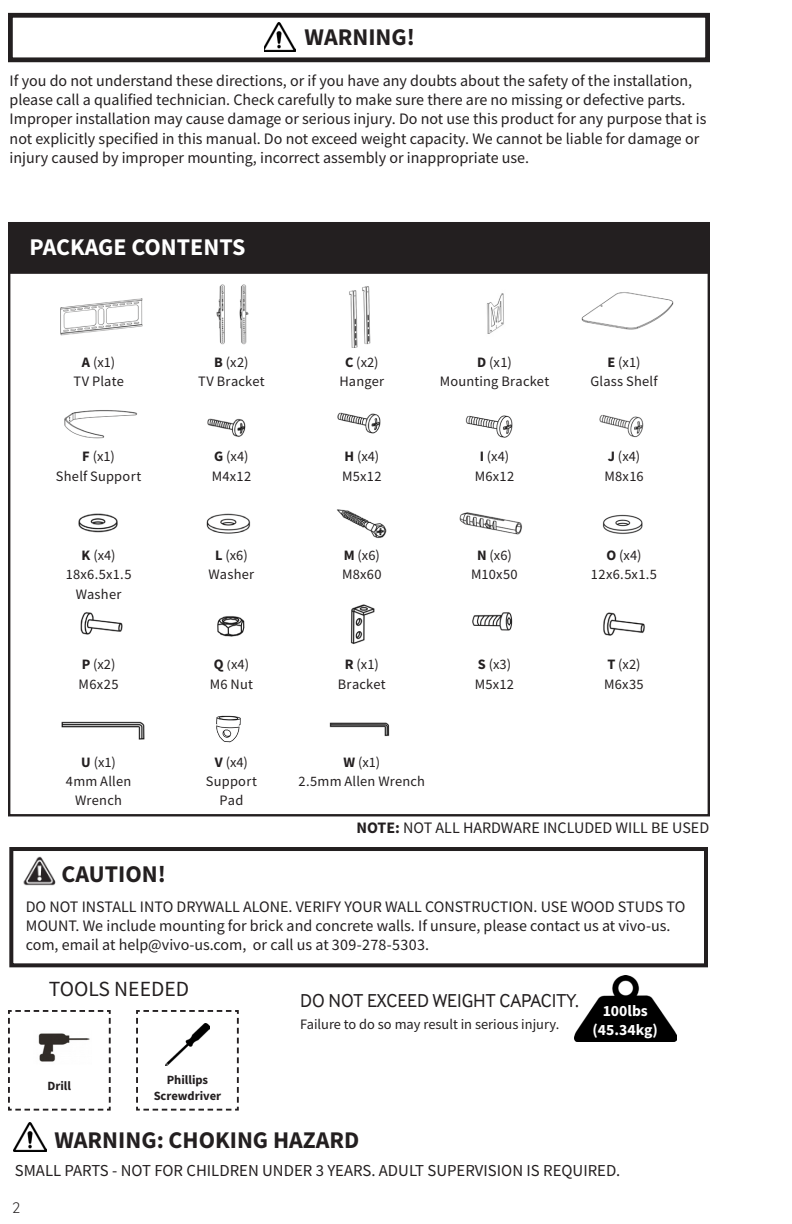
<style>
.page{position:relative;width:792px;height:1224px;background:#fff}
.page>*{position:absolute;margin:0;border:0;box-sizing:border-box;transform-origin:0 0}
.t1{font:700 24px "Source Sans Pro";color:#231f20}
.t2{font:700 24px "Source Sans Pro";color:#fff}
.t3{font:21.6px "Source Sans Pro";color:#231f20}
.t4{font:19.2px "Inter Face";color:#231f20}
.t5{font:16.8px "Source Sans Pro";color:#231f20}
.t6{font:16px/19.2px "Source Sans Pro";color:#231f20}
.t7{font:300 16px "Inter Face";color:#231f20}
.t8{font:700 15.6px "Source Sans Pro";color:#fff}
.t9{font:14.4px/19.2px "Source Sans Pro";letter-spacing:.015em;color:#231f20;text-align:center}
.t10{font:700 12.6px/15.2px "Source Sans Pro";color:#231f20;text-align:center}
.s1{font-weight:700}
</style>
<div class="page">
<div style="left:9px;top:223px;width:700px;height:50px;background:#231f20"></div>
<div style="left:8px;top:222px;width:702px;height:52px;border:2px solid #231f20"></div>
<img style="left:574px;top:975px;width:102px;height:66px">
<img style="left:264px;top:22px;width:32px;height:30px">
<div style="left:8px;top:13px;width:702px;height:49px;border:5px solid #231f20"></div>
<svg style="left:136px;top:1010px;width:103px;height:101px"></svg>
<img style="left:165px;top:1023px;width:44px;height:43px">
<svg style="left:8px;top:1010px;width:103px;height:101px"></svg>
<img style="left:34px;top:1031px;width:57px;height:33px">
<img style="left:24px;top:856px;width:32px;height:30px">
<div style="left:9px;top:847px;width:699px;height:120px;border:4px solid #231f20"></div>
<img style="left:60px;top:298px;width:83px;height:38px">
<img style="left:216px;top:284px;width:33px;height:61px">
<img style="left:349px;top:286px;width:22px;height:62px">
<img style="left:486px;top:293px;width:18px;height:41px">
<img style="left:581px;top:292px;width:93px;height:38px">
<img style="left:64px;top:410px;width:73px;height:29px">
<img style="left:207px;top:418px;width:39px;height:19px">
<img style="left:337px;top:412px;width:44px;height:22px">
<img style="left:465px;top:415px;width:48px;height:23px">
<img style="left:599px;top:415px;width:45px;height:23px">
<img style="left:78px;top:513px;width:40px;height:20px">
<img style="left:206px;top:513px;width:45px;height:21px">
<img style="left:337px;top:509px;width:50px;height:30px">
<img style="left:459px;top:512px;width:63px;height:23px">
<img style="left:602px;top:514px;width:41px;height:20px">
<img style="left:80px;top:612px;width:43px;height:23px">
<img style="left:217px;top:616px;width:28px;height:21px">
<img style="left:350px;top:604px;width:25px;height:40px">
<img style="left:472px;top:612px;width:41px;height:19px">
<img style="left:603px;top:612px;width:42px;height:24px">
<img style="left:61px;top:721px;width:84px;height:19px">
<img style="left:216px;top:715px;width:25px;height:28px">
<img style="left:329px;top:722px;width:61px;height:15px">
<img style="left:13px;top:1123px;width:34px;height:29px">
<p class="t1" style="left:305px;top:21px;width:112px">WARNING!</p>
<p class="t6" style="left:10px;top:71px;width:698px">If you do not understand these directions, or if you have any doubts about the safety of the installation, please call a qualified technician. Check carefully to make sure there are no missing or defective parts.<br>Improper installation may cause damage or serious injury. Do not use this product for any purpose that is not explicitly specified in this manual. Do not exceed weight capacity. We cannot be liable for damage or injury caused by improper mounting, incorrect assembly or inappropriate use.</p>
<p class="t2" style="left:30px;top:231px;width:217px">PACKAGE CONTENTS</p>
<p class="t9" style="left:82px;top:353px;width:35px"><span class="s1">A</span> (x1)</p>
<p class="t9" style="left:73px;top:372px;width:52px">TV Plate</p>
<p class="t9" style="left:214px;top:353px;width:36px"><span class="s1">B</span> (x2)</p>
<p class="t9" style="left:198px;top:372px;width:68px">TV Bracket</p>
<p class="t9" style="left:345px;top:353px;width:35px"><span class="s1">C</span> (x2)</p>
<p class="t9" style="left:339px;top:372px;width:46px">Hanger</p>
<p class="t9" style="left:477px;top:353px;width:36px"><span class="s1">D</span> (x1)</p>
<p class="t9" style="left:440px;top:372px;width:111px">Mounting Bracket</p>
<p class="t9" style="left:608px;top:353px;width:34px"><span class="s1">E</span> (x1)</p>
<p class="t9" style="left:590px;top:372px;width:69px">Glass Shelf</p>
<p class="t9" style="left:82px;top:447px;width:34px"><span class="s1">F</span> (x1)</p>
<p class="t9" style="left:56px;top:466px;width:87px">Shelf Support</p>
<p class="t9" style="left:214px;top:447px;width:36px"><span class="s1">G</span> (x4)</p>
<p class="t9" style="left:212px;top:466px;width:41px">M4x12</p>
<p class="t9" style="left:344px;top:447px;width:36px"><span class="s1">H</span> (x4)</p>
<p class="t9" style="left:342px;top:466px;width:41px">M5x12</p>
<p class="t9" style="left:480px;top:447px;width:31px"><span class="s1">I</span> (x4)</p>
<p class="t9" style="left:475px;top:466px;width:41px">M6x12</p>
<p class="t9" style="left:608px;top:447px;width:34px"><span class="s1">J</span> (x4)</p>
<p class="t9" style="left:604px;top:466px;width:41px">M8x16</p>
<p class="t9" style="left:82px;top:546px;width:35px"><span class="s1">K</span> (x4)</p>
<p class="t9" style="left:66px;top:565px;width:67px">18x6.5x1.5</p>
<p class="t9" style="left:76px;top:584px;width:47px">Washer</p>
<p class="t9" style="left:215px;top:546px;width:34px"><span class="s1">L</span> (x6)</p>
<p class="t9" style="left:209px;top:565px;width:47px">Washer</p>
<p class="t9" style="left:344px;top:546px;width:38px"><span class="s1">M</span> (x6)</p>
<p class="t9" style="left:342px;top:565px;width:41px">M8x60</p>
<p class="t9" style="left:477px;top:546px;width:36px"><span class="s1">N</span> (x6)</p>
<p class="t9" style="left:471px;top:565px;width:48px">M10x50</p>
<p class="t9" style="left:607px;top:546px;width:36px"><span class="s1">O</span> (x4)</p>
<p class="t9" style="left:591px;top:565px;width:68px">12x6.5x1.5</p>
<p class="t9" style="left:82px;top:655px;width:35px"><span class="s1">P</span> (x2)</p>
<p class="t9" style="left:79px;top:674px;width:41px">M6x25</p>
<p class="t9" style="left:214px;top:655px;width:37px"><span class="s1">Q</span> (x4)</p>
<p class="t9" style="left:210px;top:674px;width:45px">M6 Nut</p>
<p class="t9" style="left:345px;top:655px;width:35px"><span class="s1">R</span> (x1)</p>
<p class="t9" style="left:338px;top:674px;width:49px">Bracket</p>
<p class="t9" style="left:478px;top:655px;width:35px"><span class="s1">S</span> (x3)</p>
<p class="t9" style="left:475px;top:674px;width:41px">M5x12</p>
<p class="t9" style="left:607px;top:655px;width:35px"><span class="s1">T</span> (x2)</p>
<p class="t9" style="left:604px;top:674px;width:41px">M6x35</p>
<p class="t9" style="left:81px;top:752px;width:36px"><span class="s1">U</span> (x1)</p>
<p class="t9" style="left:66px;top:772px;width:67px">4mm Allen<br>Wrench</p>
<p class="t9" style="left:215px;top:752px;width:35px"><span class="s1">V</span> (x4)</p>
<p class="t9" style="left:206px;top:772px;width:53px">Support<br>Pad</p>
<p class="t9" style="left:343px;top:752px;width:38px"><span class="s1">W</span> (x1)</p>
<p class="t9" style="left:299px;top:772px;width:128px">2.5mm Allen Wrench</p>
<p class="t6" style="left:356px;top:818px;width:354px"><span class="s1">NOTE:</span> NOT ALL HARDWARE INCLUDED WILL BE USED</p>
<p class="t1" style="left:62px;top:858px;width:106px">CAUTION!</p>
<p class="t6" style="left:26px;top:897px;width:661px">DO NOT INSTALL INTO DRYWALL ALONE. VERIFY YOUR WALL CONSTRUCTION. USE WOOD STUDS TO<br>MOUNT. We include mounting for brick and concrete walls. If unsure, please contact us at vivo-us. com, email at help@vivo-us.com, or call us at 309-278-5303.</p>
<p class="t3" style="left:49px;top:975px;width:142px">TOOLS NEEDED</p>
<p class="t10" style="left:48px;top:1078px;width:25px">Drill</p>
<p class="t10" style="left:154px;top:1072px;width:69px">Phillips<br>Screwdriver</p>
<p class="t4" style="left:300px;top:989px;width:280px">DO NOT EXCEED WEIGHT CAPACITY.</p>
<p class="t9" style="left:300px;top:1015px;width:261px">Failure to do so may result in serious injury.</p>
<p class="t8" style="left:603px;top:1000px;width:47px">100lbs</p>
<p class="t8" style="left:593px;top:1019px;width:67px">(45.34kg)</p>
<p class="t1" style="left:54px;top:1123px;width:307px">WARNING: CHOKING HAZARD</p>
<p class="t5" style="left:15px;top:1159px;width:607px">SMALL PARTS - NOT FOR CHILDREN UNDER 3 YEARS. ADULT SUPERVISION IS REQUIRED.</p>
<p class="t7" style="left:12px;top:1198px;width:10px">2</p>
</div>
